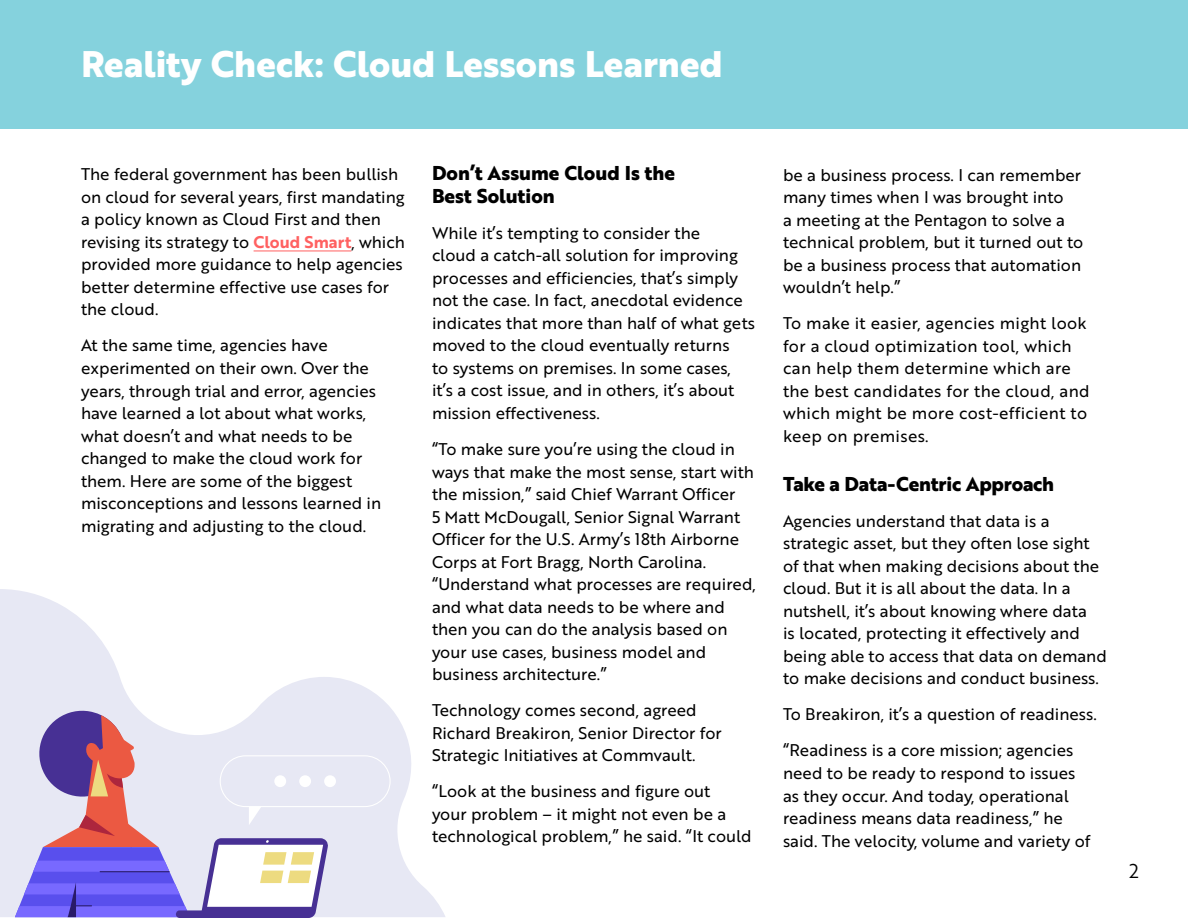
<style>
.page{position:relative;width:1188px;height:918px;background:#fff}
.page>*{position:absolute;margin:0;border:0;box-sizing:border-box;transform-origin:0 0}
.t1{font:700 36px "Brother 1816 Extra";color:#fff}
.t2{font:700 19.5px/22.5px "Brother 1816 Extra";color:#000}
.t3{font:19.5px "Brother 1816 Book";color:#000}
.t4{font:16.5px/22.5px "Brother 1816 Regular";color:#000}
.t5{font:16.5px/22.5px "Brother 1816 Regular";letter-spacing:.02em;color:#000}
.s1{font-family:"Brother 1816 Bold";color:#ff6161}
</style>
<div class="page">
<div style="left:0;top:0;width:1188px;height:129px;background:#85d2dd"></div>
<hr style="left:254px;top:251px;width:97px;height:1px;background:#ff6161">
<svg style="left:0;top:589px;width:445px;height:328px"></svg>
<svg style="left:15px;top:709px;width:175px;height:208px;background:#b298cf"></svg>
<div style="left:176px;top:910px;width:104px;height:8px;background:#473094;border-radius:4px"></div>
<svg style="left:200px;top:838px;width:128px;height:80px"></svg>
<div style="left:220px;top:755px;width:171px;height:70px;background:#e7e8f4"></div>
<div style="left:274px;top:775px;width:12px;height:12px;background:#fff;border-radius:50%"></div>
<div style="left:299px;top:775px;width:12px;height:12px;background:#fff;border-radius:50%"></div>
<div style="left:324px;top:775px;width:12px;height:12px;background:#fff;border-radius:50%"></div>
<h1 class="t1" style="left:81px;top:36px;width:643px">Reality Check: Cloud Lessons Learned</h1>
<p class="t4" style="left:81px;top:163px;width:325px">The federal government has been bullish on cloud for several years, first mandating a policy known as Cloud First and then revising its strategy to <span class="s1">Cloud Smart</span>, which provided more guidance to help agencies better determine effective use cases for the cloud.</p>
<p class="t4" style="left:81px;top:334px;width:302px">At the same time, agencies have experimented on their own. Over the years, through trial and error, agencies have learned a lot about what works, what doesn’t and what needs to be changed to make the cloud work for them. Here are some of the biggest misconceptions and lessons learned in migrating and adjusting to the cloud.</p>
<p class="t2" style="left:432px;top:162px;width:245px">Don’t Assume Cloud Is the<br>Best Solution</p>
<p class="t4" style="left:432px;top:221px;width:325px">While it’s tempting to consider the<br>cloud a catch-all solution for improving processes and efficiencies, that’s simply not the case. In fact, anecdotal evidence indicates that more than half of what gets moved to the cloud eventually returns<br>to systems on premises. In some cases, it’s a cost issue, and in others, it’s about mission effectiveness.</p>
<p class="t4" style="left:432px;top:437px;width:325px">“To make sure you’re using the cloud in ways that make the most sense, start with the mission,” said Chief Warrant Officer<br>5 Matt McDougall, Senior Signal Warrant Officer for the U.S. Army’s 18th Airborne Corps at Fort Bragg, North Carolina. “Understand what processes are required, and what data needs to be where and then you can do the analysis based on your use cases, business model and business architecture.”</p>
<p class="t4" style="left:432px;top:698px;width:291px">Technology comes second, agreed<br>Richard Breakiron, Senior Director for<br>Strategic Initiatives at Commvault.</p>
<p class="t4" style="left:432px;top:779px;width:321px">“Look at the business and figure out<br>your problem – it might not even be a technological problem,” he said. “It could</p>
<p class="t4" style="left:783px;top:163px;width:302px">be a business process. I can remember many times when I was brought into<br>a meeting at the Pentagon to solve a technical problem, but it turned out to be a business process that automation wouldn’t help.”</p>
<p class="t5" style="left:783px;top:311px;width:308px">To make it easier, agencies might look for a cloud optimization tool, which can help them determine which are the best candidates for the cloud, and which might be more cost-efficient to keep on premises.</p>
<p class="t2" style="left:783px;top:472px;width:273px">Take a Data-Centric Approach</p>
<p class="t4" style="left:783px;top:509px;width:325px">Agencies understand that data is a strategic asset, but they often lose sight of that when making decisions about the cloud. But it is all about the data. In a nutshell, it’s about knowing where data<br>is located, protecting it effectively and being able to access that data on demand to make decisions and conduct business.</p>
<p class="t4" style="left:783px;top:696px;width:315px;line-height:36px">To Breakiron, it’s a question of readiness. “Readiness is a core mission; agencies</p>
<p class="t4" style="left:783px;top:761px;width:309px">need to be ready to respond to issues as they occur. And today, operational readiness means data readiness,” he said. The velocity, volume and variety of</p>
<p class="t3" style="left:1129px;top:857px;width:11px">2</p>
</div>
